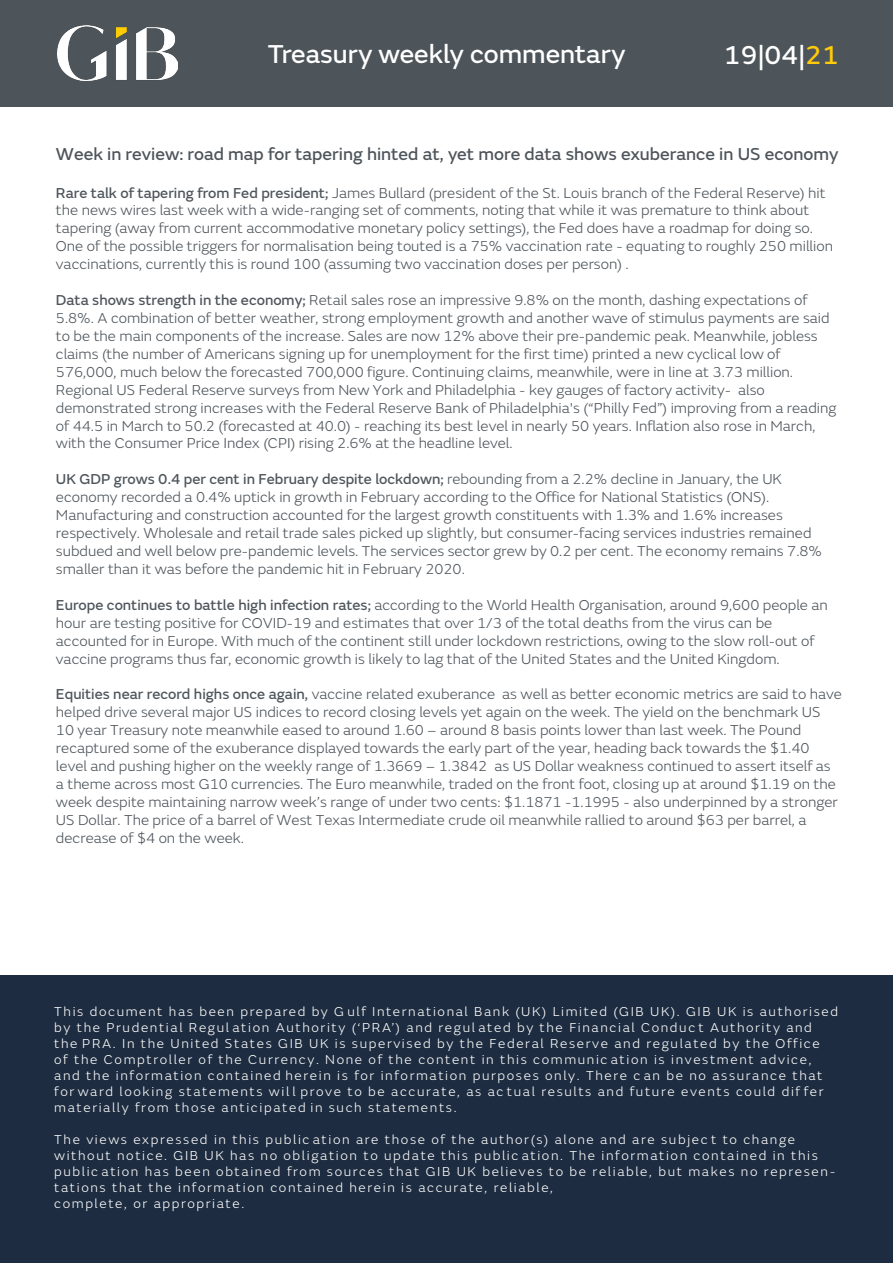
<style>
.page{position:relative;width:893px;height:1263px;background:#fff}
.page>*{position:absolute;margin:0;border:0;box-sizing:border-box;transform-origin:0 0}
.t1{font:27px "FS Emeric Core";color:#fff}
.t2{font:18px "FS Emeric Core";color:#4d545a}
.t3{font:300 15px/17.9px "FS Emeric";color:#4d545a}
.t4{font:300 13.5px/16px "FS Emeric";letter-spacing:.12em;color:#fff}
.s1{color:#feca0a}
.s2{font-family:"FS Emeric Core";font-weight:400}
</style>
<div class="page">
<div style="left:0;top:0;width:893px;height:106px;background:#4d545a"></div>
<img style="left:57px;top:25px;width:121px;height:55px">
<div style="left:0;top:976px;width:893px;height:287px;background:#1d2c40"></div>
<p class="t1" style="left:268px;top:34px;width:359px">Treasury weekly commentary</p>
<p class="t1" style="left:724px;top:36px;width:117px">19|04|<span class="s1">21</span></p>
<p class="t2" style="left:56px;top:141px;width:784px">Week in review: road map for tapering hinted at, yet more data shows exuberance in US economy</p>
<p class="t3" style="left:56px;top:183px;width:779px"><span class="s2">Rare talk of tapering from Fed president;</span> James Bullard (president of the St. Louis branch of the Federal Reserve) hit the news wires last week with a wide-ranging set of comments, noting that while it was premature to think about tapering (away from current accommodative monetary policy settings), the Fed does have a roadmap for doing so.<br>One of the possible triggers for normalisation being touted is a 75% vaccination rate - equating to roughly 250 million vaccinations, currently this is round 100 (assuming two vaccination doses per person) .</p>
<p class="t3" style="left:56px;top:290px;width:782px"><span class="s2">Data shows strength in the economy;</span> Retail sales rose an impressive 9.8% on the month, dashing expectations of 5.8%. A combination of better weather, strong employment growth and another wave of stimulus payments are said to be the main components of the increase. Sales are now 12% above their pre-pandemic peak. Meanwhile, jobless claims (the number of Americans signing up for unemployment for the first time) printed a new cyclical low of 576,000, much below the forecasted 700,000 figure. Continuing claims, meanwhile, were in line at 3.73 million.<br>Regional US Federal Reserve surveys from New York and Philadelphia - key gauges of factory activity- also demonstrated strong increases with the Federal Reserve Bank of Philadelphia's (“Philly Fed”) improving from a reading of 44.5 in March to 50.2 (forecasted at 40.0) - reaching its best level in nearly 50 years. Inflation also rose in March, with the Consumer Price Index (CPI) rising 2.6% at the headline level.</p>
<p class="t3" style="left:56px;top:470px;width:767px"><span class="s2">UK GDP grows 0.4 per cent in February despite lockdown;</span> rebounding from a 2.2% decline in January, the UK economy recorded a 0.4% uptick in growth in February according to the Office for National Statistics (ONS).<br>Manufacturing and construction accounted for the largest growth constituents with 1.3% and 1.6% increases respectively. Wholesale and retail trade sales picked up slightly, but consumer-facing services industries remained subdued and well below pre-pandemic levels. The services sector grew by 0.2 per cent. The economy remains 7.8% smaller than it was before the pandemic hit in February 2020.</p>
<p class="t3" style="left:56px;top:595px;width:773px"><span class="s2">Europe continues to battle high infection rates;</span> according to the World Health Organisation, around 9,600 people an hour are testing positive for COVID-19 and estimates that over 1/3 of the total deaths from the virus can be accounted for in Europe. With much of the continent still under lockdown restrictions, owing to the slow roll-out of vaccine programs thus far, economic growth is likely to lag that of the United States and the United Kingdom.</p>
<p class="t3" style="left:56px;top:685px;width:788px"><span class="s2">Equities near record highs once again,</span> vaccine related exuberance as well as better economic metrics are said to have helped drive several major US indices to record closing levels yet again on the week. The yield on the benchmark US 10 year Treasury note meanwhile eased to around 1.60 – around 8 basis points lower than last week. The Pound recaptured some of the exuberance displayed towards the early part of the year, heading back towards the $1.40 level and pushing higher on the weekly range of 1.3669 – 1.3842 as US Dollar weakness continued to assert itself as a theme across most G10 currencies. The Euro meanwhile, traded on the front foot, closing up at around $1.19 on the week despite maintaining narrow week’s range of under two cents: $1.1871 -1.1995 - also underpinned by a stronger US Dollar. The price of a barrel of West Texas Intermediate crude oil meanwhile rallied to around $63 per barrel, a decrease of $4 on the week.</p>
<p class="t4" style="left:54px;top:1002px;width:785px">This document has been prepared by G ulf International Bank (UK) Limited (GIB UK). GIB UK is authorised by the Prudential Regul ation Authority (‘PRA’) and regul ated by the Financial Conduc t Authority and the PRA. In the United States GIB UK is supervised by the Federal Reserve and regulated by the Office<br>of the Comptroller of the Currency. None of the content in this communic ation is investment advice, and the information contained herein is for information purposes only. There c an be no assurance that for ward looking statements wil l prove to be accurate, as ac tual results and future events could dif fer materially from those anticipated in such statements.</p>
<p class="t4" style="left:54px;top:1131px;width:783px">The views expressed in this public ation are those of the author(s) alone and are subjec t to change without notice. GIB UK has no obligation to update this public ation. The information contained in this public ation has been obtained from sources that GIB UK believes to be reliable, but makes no represen&shy;tations that the information contained herein is accurate, reliable,<br>complete, or appropriate.</p>
</div>
